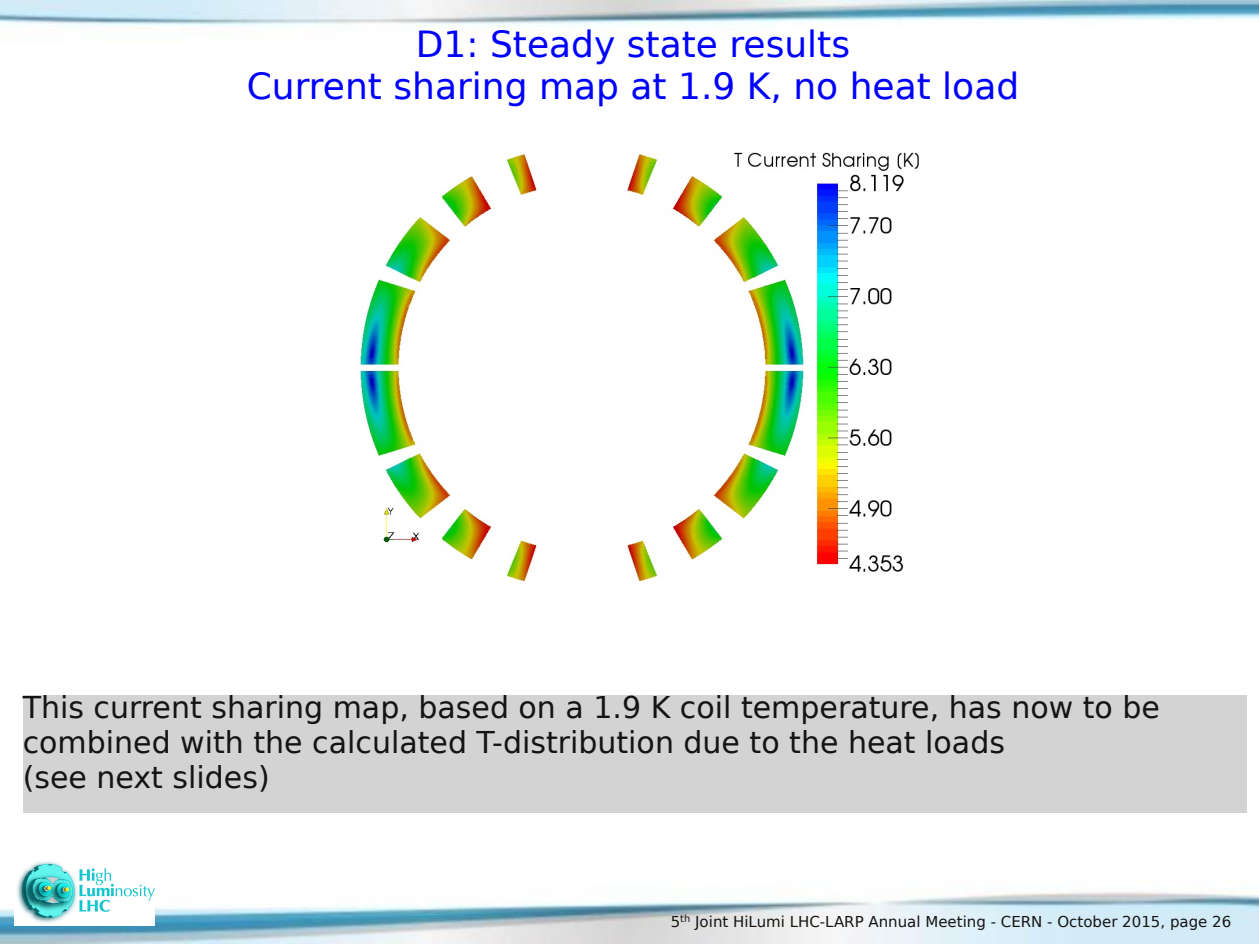
<style>
.page{position:relative;width:1259px;height:944px;background:#fff}
.page>*{position:absolute;margin:0;border:0;box-sizing:border-box;transform-origin:0 0}
.t1{font:36px/41.8px "Bitstream Vera Sans";color:#00f;text-align:center}
.t2{font:30px/35px "Bitstream Vera Sans";color:#161413}
.t3{font:15px "Bitstream Vera Sans";color:#161413}
</style>
<div class="page">
<img style="left:0;top:0;width:1259px;height:944px">
<img style="left:14px;top:858px;width:140px;height:68px">
<img style="left:331px;top:143px;width:596px;height:452px">
<div style="left:23px;top:695px;width:1223px;height:117px;background:#d3d3d3"></div>
<p class="t1" style="left:247px;top:24px;width:774px">D1: Steady state results<br>Current sharing map at 1.9 K, no heat load</p>
<p class="t2" style="left:23px;top:690px;width:1138px">This current sharing map, based on a 1.9 K coil temperature, has now to be combined with the calculated T-distribution due to the heat loads<br>(see next slides)</p>
<p class="t3" style="left:671px;top:913px;width:562px">5<sup>th</sup> Joint HiLumi LHC-LARP Annual Meeting - CERN - October 2015, page 26</p>
</div>
